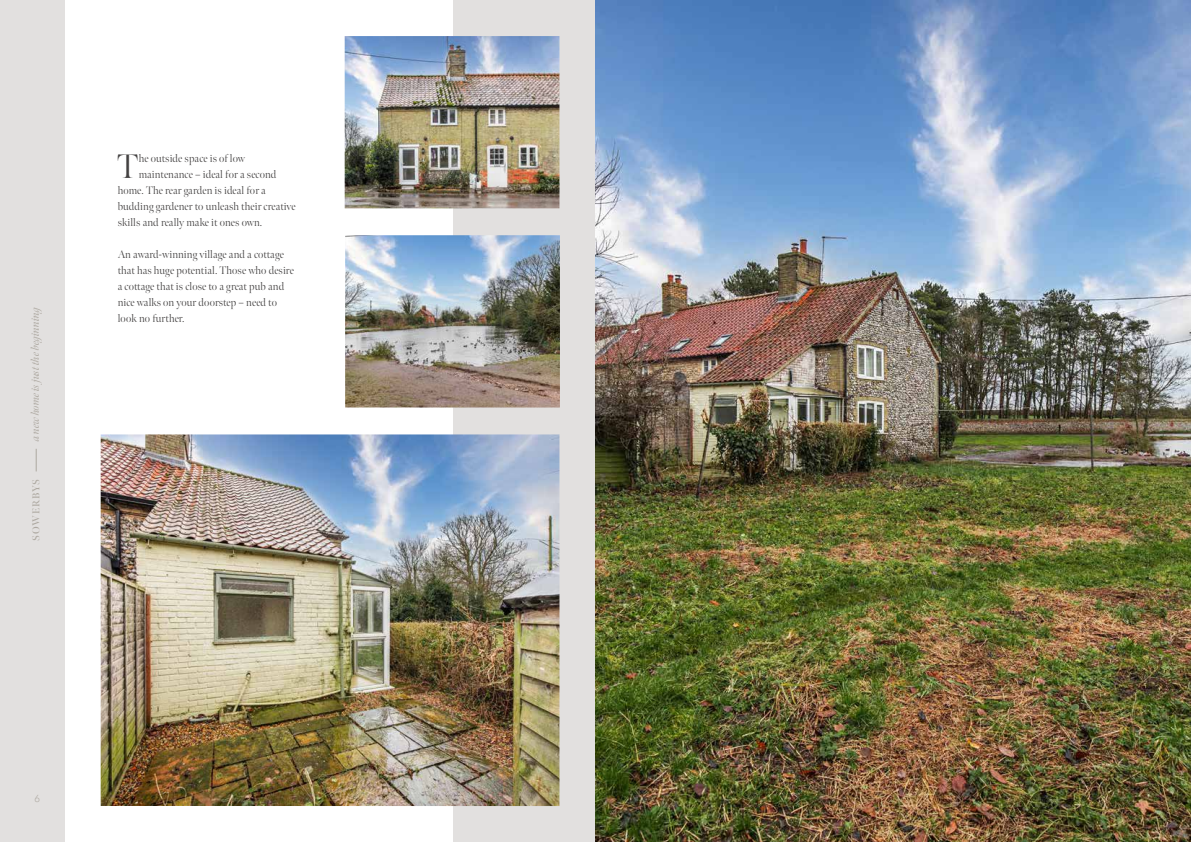
<style>
.page{position:relative;width:1191px;height:842px;background:#fff}
.page>*{position:absolute;margin:0;border:0;box-sizing:border-box;transform-origin:0 0}
.t1{font:300 34px "Meno Banner";color:#434141}
.t2{font:300 11px/16px "Meno Banner";letter-spacing:.01em;color:#434141}
.t3{font:italic 11px "Meno Banner";letter-spacing:-.01em;color:#ada8a0}
.t4{font:600 10px "Meno Banner";letter-spacing:.08em;color:#ada8a0}
.t5{font:300 10px "Quasimoda";color:#ada8a0}
</style>
<div class="page">
<div style="left:0;top:0;width:595px;height:842px;background:#e2e0df"></div>
<svg style="left:36px;top:449px;width:1px;height:22px"></svg>
<div style="left:65px;top:0;width:387px;height:842px;background:#fff"></div>
<img style="left:595px;top:0;width:596px;height:842px">
<img style="left:101px;top:434px;width:458px;height:372px">
<img style="left:345px;top:36px;width:214px;height:172px">
<img style="left:345px;top:235px;width:215px;height:172px">
<p class="t3" style="left:29px;top:441px;width:138px;rotate:-90deg">a new home is just the beginning</p>
<p class="t4" style="left:30px;top:541px;width:63px;rotate:-90deg">SOWERBYS</p>
<h1 class="t1" style="left:117px;top:146px;width:23px">T</h1>
<p class="t2" style="left:139px;top:150px;width:108px">he outside space is of low</p>
<p class="t2" style="left:139px;top:166px;width:139px">maintenance – ideal for a second</p>
<p class="t2" style="left:118px;top:182px;width:150px">home. The rear garden is ideal for a</p>
<p class="t2" style="left:118px;top:198px;width:179px">budding gardener to unleash their creative</p>
<p class="t2" style="left:118px;top:214px;width:146px">skills and really make it ones own.</p>
<p class="t2" style="left:118px;top:246px;width:178px">An award-winning village and a cottage that has huge potential. Those who desire a cottage that is close to a great pub and nice walks on your doorstep – need to look no further.</p>
<p class="t5" style="left:35px;top:791px;width:7px">6</p>
</div>
